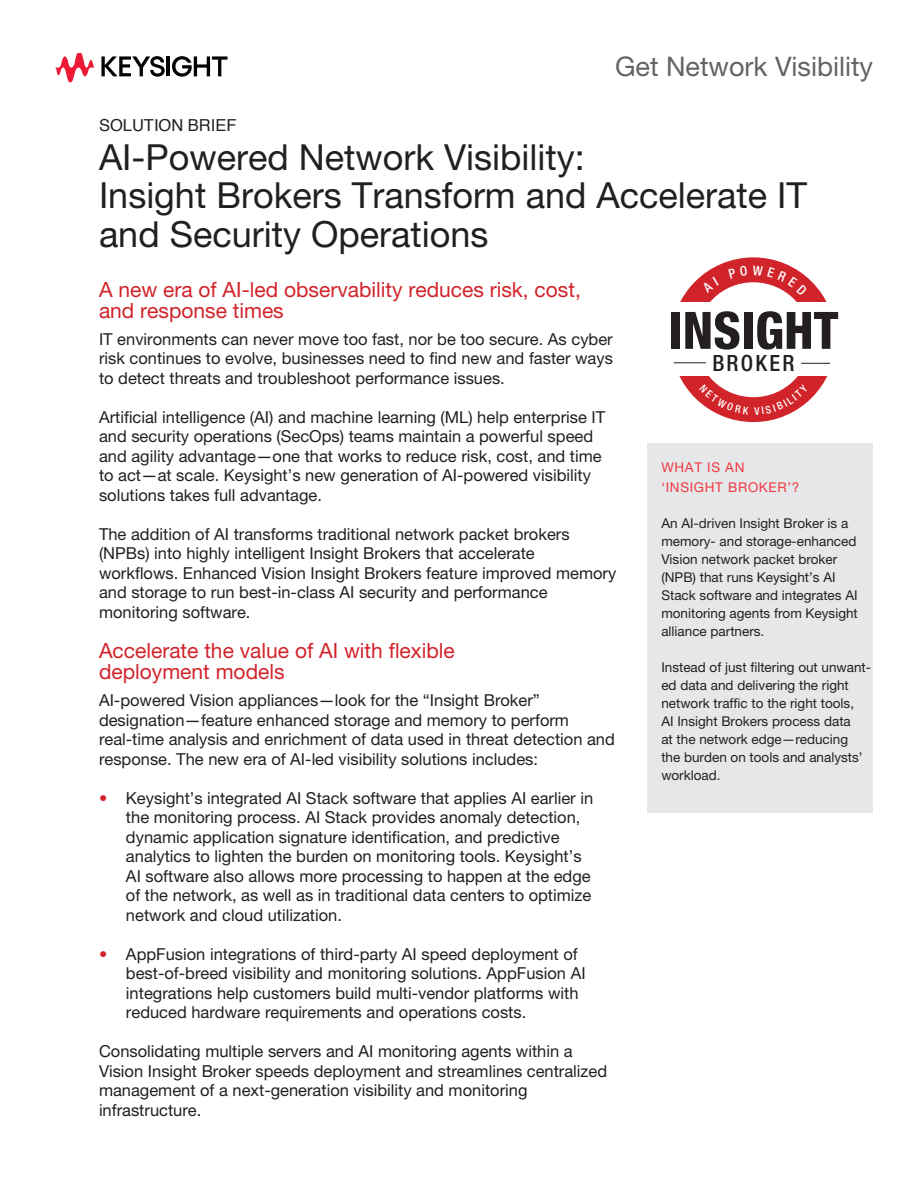
<style>
.page{position:relative;width:918px;height:1188px;background:#fff}
.page>*{position:absolute;margin:0;border:0;box-sizing:border-box;transform-origin:0 0}
.t1{font:800 condensed 51.6px "Helvetica Neue LT Pro";color:#231f20}
.t2{font:36px/39px "Helvetica Neue LT Pro";color:#231f20}
.t3{font:27px "Helvetica Neue LT Pro";color:#636366}
.t4{font:500 condensed 22.35px "Helvetica Neue LT Pro";letter-spacing:.1em;color:#231f20}
.t5{font:21px/21px "Helvetica Neue LT Pro";color:#d1232a}
.t6{font:16.5px/19.5px "Helvetica Neue LT Pro";color:#231f20}
.t7{font:16.5px "Helvetica";color:#231f20}
.t8{font:13.5px/18px "Helvetica Neue LT Pro";color:#231f20}
.t9{font:13.5px/19.8px "Helvetica Neue LT Pro";letter-spacing:.05em;color:#ee3a41}
.s1{color:#d1232a}
</style>
<div class="page">
<div style="left:671px;top:257px;width:165px;height:165px;border:25px solid #d1232a;border-radius:50%"></div>
<div style="left:628px;top:302px;width:215px;height:74px;background:#fff"></div>
<hr style="left:674px;top:363px;width:32px;height:1px;background:#231f20">
<svg style="left:801px;top:363px;width:29px;height:1px"></svg>
<svg style="left:55px;top:53px;width:40px;height:29px"></svg>
<svg style="left:101px;top:56px;width:64px;height:21px"></svg>
<hr style="left:167px;top:56px;width:3px;height:20px;background:#040503">
<svg style="left:172px;top:56px;width:56px;height:21px"></svg>
<div style="left:647px;top:443px;width:225px;height:369px;background:#e6e7e9"></div>
<svg style="left:699px;top:384px;width:109px;height:31px"></svg>
<svg style="left:702px;top:277px;width:17px;height:16px"></svg>
<svg style="left:728px;top:265px;width:79px;height:30px"></svg>
<h3 class="t3" style="left:615px;top:50px;width:259px">Get Network Visibility</h3>
<p class="t7" style="left:99px;top:112px;width:139px">SOLUTION BRIEF</p>
<h2 class="t2" style="left:99px;top:137px;width:710px">AI-Powered Network Visibility:<br>Insight Brokers Transform and Accelerate IT and Security Operations</h2>
<p class="t5" style="left:99px;top:278px;width:483px">A new era of AI-led observability reduces risk, cost, and response times</p>
<p class="t6" style="left:99px;top:329px;width:516px;text-align:justify">IT environments can never move too fast, nor be too secure. As cyber risk continues to evolve, businesses need to find new and faster ways to detect threats and troubleshoot performance issues.</p>
<p class="t6" style="left:99px;top:407px;width:508px">Artificial intelligence (AI) and machine learning (ML) help enterprise IT and security operations (SecOps) teams maintain a powerful speed and agility advantage—one that works to reduce risk, cost, and time to act—at scale. Keysight’s new generation of AI-powered visibility solutions takes full advantage.</p>
<p class="t6" style="left:99px;top:524px;width:519px">The addition of AI transforms traditional network packet brokers (NPBs) into highly intelligent Insight Brokers that accelerate workflows. Enhanced Vision Insight Brokers feature improved memory and storage to run best-in-class AI security and performance monitoring software.</p>
<p class="t5" style="left:99px;top:640px;width:357px">Accelerate the value of AI with flexible deployment models</p>
<p class="t6" style="left:99px;top:690px;width:517px">AI-powered Vision appliances—look for the “Insight Broker” designation—feature enhanced storage and memory to perform real-time analysis and enrichment of data used in threat detection and response. The new era of AI-led visibility solutions includes:</p>
<p class="t6" style="left:126px;top:788px;width:469px;text-indent:-27px"><span class="s1">•</span> Keysight’s integrated AI Stack software that applies AI earlier in the monitoring process. AI Stack provides anomaly detection, dynamic application signature identification, and predictive analytics to lighten the burden on monitoring tools. Keysight’s AI software also allows more processing to happen at the edge of the network, as well as in traditional data centers to optimize network and cloud utilization.</p>
<p class="t6" style="left:126px;top:944px;width:461px;text-indent:-27px"><span class="s1">•</span> AppFusion integrations of third-party AI speed deployment of best-of-breed visibility and monitoring solutions. AppFusion AI integrations help customers build multi-vendor platforms with reduced hardware requirements and operations costs.</p>
<p class="t6" style="left:99px;top:1041px;width:510px">Consolidating multiple servers and AI monitoring agents within a Vision Insight Broker speeds deployment and streamlines centralized management of a next-generation visibility and monitoring infrastructure.</p>
<h1 class="t1" style="left:668px;top:299px;width:172px">INSIGHT</h1>
<h3 class="t4" style="left:712px;top:350px;width:84px">BROKER</h3>
<p class="t9" style="left:661px;top:457px;width:140px">WHAT IS AN ‘INSIGHT BROKER’?</p>
<p class="t8" style="left:661px;top:514px;width:198px">An AI-driven Insight Broker is a memory- and storage-enhanced<br>Vision network packet broker (NPB) that runs Keysight’s AI<br>Stack software and integrates AI monitoring agents from Keysight alliance partners.</p>
<p class="t8" style="left:661px;top:658px;width:211px">Instead of just filtering out unwant&shy;ed data and delivering the right network traffic to the right tools,<br>AI Insight Brokers process data<br>at the network edge—reducing<br>the burden on tools and analysts’ workload.</p>
</div>
